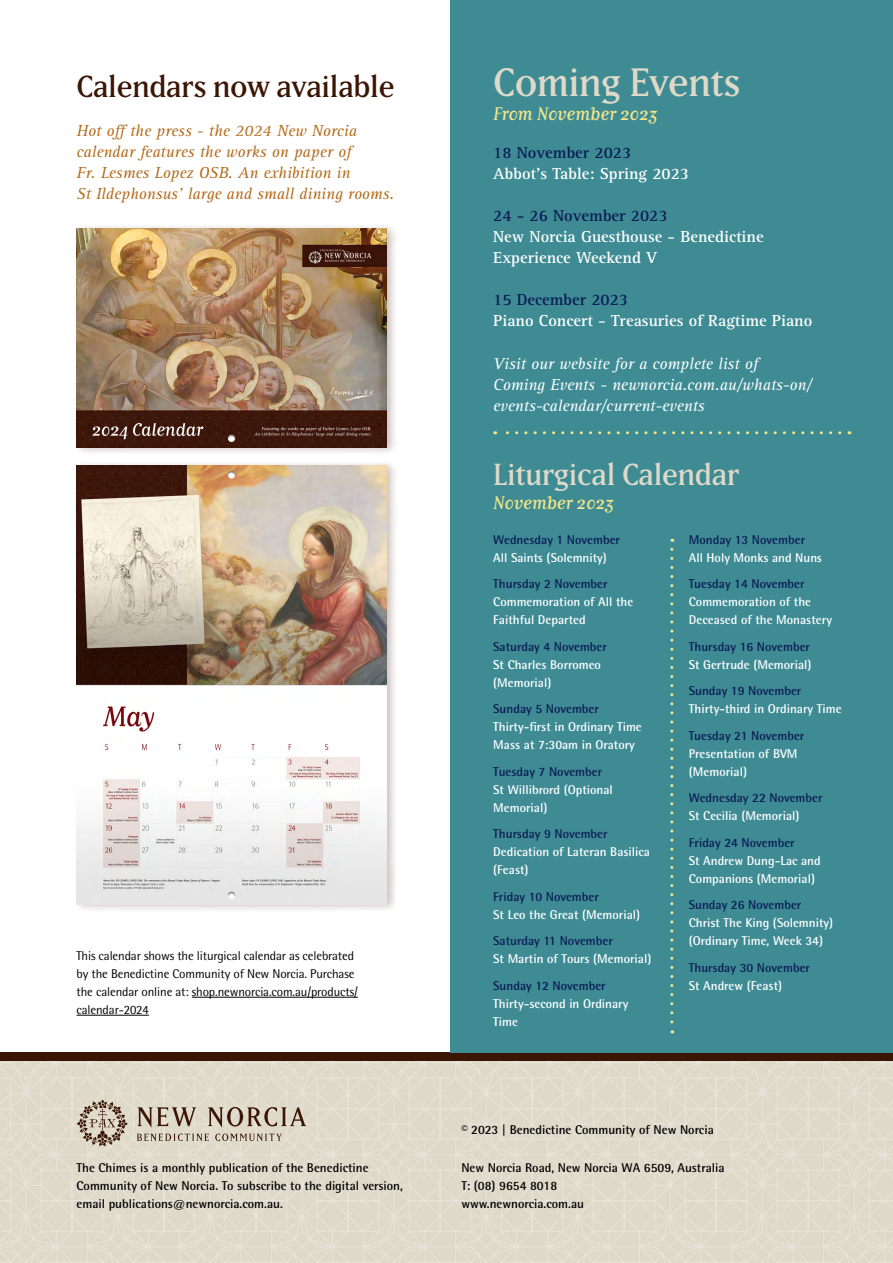
<style>
.page{position:relative;width:893px;height:1263px;background:#fff}
.page>*{position:absolute;margin:0;border:0;box-sizing:border-box;transform-origin:0 0}
.t1{font:39px "Matrix IIOT";letter-spacing:-.01em;color:#ded9c9}
.t2{font:30px "Matrix IIOT";letter-spacing:-.01em;color:#3c1605}
.t3{font:30px "Matrix IIOT";letter-spacing:-.01em;color:#ded9c9}
.t4{font:18px "Matrix II Script OT";color:#f4e689}
.t5{font:italic 16.5px/21px "Rotis Serif Std";color:#b36c1d}
.t6{font:700 16.5px/21px "Rotis Serif Std";color:#fff}
.t7{font:italic 16.5px/21px "Rotis Serif Std";color:#fff}
.t8{font:700 16.5px "Rotis Serif Std";color:#0c1b55}
.t9{font:700 12.75px/18px "Rotis Semi Sans Std";color:#fff}
.t10{font:700 12.75px "Rotis Semi Sans Std";color:#0c1b55}
.t11{font:700 12.75px/18px "Rotis Semi Sans Std";color:#000}
.t12{font:12.75px/18px "Rotis Semi Sans Std";letter-spacing:-.01em;color:#000}
</style>
<div class="page">
<svg style="left:0;top:1202px;width:893px;height:61px;background:#dfdacb"></svg>
<svg style="left:0;top:1146px;width:893px;height:56px;background:#dfdbcb"></svg>
<div style="left:0;top:1052px;width:893px;height:9px;background:#3c1605"></div>
<svg style="left:0;top:1061px;width:893px;height:85px;background:#dbd6c7"></svg>
<div style="left:451px;top:0;width:442px;height:1052px;background:#3e8b94"></div>
<svg style="left:495px;top:431px;width:345px;height:3px"></svg>
<svg style="left:670px;top:549px;width:3px;height:484px"></svg>
<div style="left:74px;top:222px;width:324px;height:234px;background:#3c1605;opacity:.25"></div>
<img style="left:77px;top:228px;width:310px;height:219px">
<div style="left:74px;top:460px;width:324px;height:452px;background:#3c1605;opacity:.25"></div>
<img style="left:77px;top:466px;width:310px;height:438px">
<hr style="left:192px;top:997px;width:166px;height:1px;background:#000">
<hr style="left:77px;top:1015px;width:72px;height:1px;background:#000">
<h2 class="t2" style="left:77px;top:69px;width:320px">Calendars now available</h2>
<p class="t5" style="left:77px;top:120px;width:319px">Hot off the press - the 2024 New Norcia calendar features the works on paper of<br>Fr. Lesmes Lopez OSB. An exhibition in<br>St Ildephonsus’ large and small dining rooms.</p>
<p class="t12" style="left:77px;top:946px;width:283px">This calendar shows the liturgical calendar as celebrated by the Benedictine Community of New Norcia. Purchase the calendar online at: shop.newnorcia.com.au/products/ calendar-2024</p>
<p class="t11" style="left:77px;top:1158px;width:328px">The Chimes is a monthly publication of the Benedictine<br>Community of New Norcia. To subscribe to the digital version, email publications@newnorcia.com.au.</p>
<h1 class="t1" style="left:493px;top:59px;width:249px">Coming Events</h1>
<h3 class="t4" style="left:493px;top:103px;width:166px">From November 2023</h3>
<p class="t8" style="left:493px;top:143px;width:139px">18 November 2023</p>
<p class="t6" style="left:493px;top:163px;width:197px">Abbot’s Table: Spring 2023</p>
<p class="t8" style="left:493px;top:206px;width:176px">24 - 26 November 2023</p>
<p class="t6" style="left:493px;top:227px;width:272px">New Norcia Guesthouse - Benedictine<br>Experience Weekend V</p>
<p class="t8" style="left:493px;top:290px;width:136px">15 December 2023</p>
<p class="t6" style="left:493px;top:311px;width:321px">Piano Concert - Treasuries of Ragtime Piano</p>
<p class="t7" style="left:493px;top:353px;width:320px">Visit our website for a complete list of<br>Coming Events - newnorcia.com.au/whats-on/ events-calendar/current-events</p>
<h2 class="t3" style="left:493px;top:456px;width:248px">Liturgical Calendar</h2>
<h3 class="t4" style="left:493px;top:492px;width:122px">November 2023</h3>
<p class="t10" style="left:493px;top:531px;width:128px">Wednesday 1 November</p>
<p class="t9" style="left:493px;top:548px;width:115px">All Saints (Solemnity)</p>
<p class="t10" style="left:493px;top:576px;width:116px">Thursday 2 November</p>
<p class="t9" style="left:493px;top:593px;width:141px">Commemoration of All the<br>Faithful Departed</p>
<p class="t10" style="left:493px;top:638px;width:115px">Saturday 4 November</p>
<p class="t9" style="left:493px;top:655px;width:109px">St Charles Borromeo (Memorial)</p>
<p class="t10" style="left:493px;top:701px;width:107px">Sunday 5 November</p>
<p class="t9" style="left:493px;top:718px;width:150px">Thirty-first in Ordinary Time<br>Mass at 7:30am in Oratory</p>
<p class="t10" style="left:493px;top:764px;width:110px">Tuesday 7 November</p>
<p class="t9" style="left:493px;top:780px;width:121px">St Willibrord (Optional<br>Memorial)</p>
<p class="t10" style="left:493px;top:826px;width:116px">Thursday 9 November</p>
<p class="t9" style="left:493px;top:843px;width:158px">Dedication of Lateran Basilica (Feast)</p>
<p class="t10" style="left:493px;top:889px;width:107px">Friday 10 November</p>
<p class="t9" style="left:493px;top:905px;width:148px">St Leo the Great (Memorial)</p>
<p class="t10" style="left:493px;top:933px;width:121px">Saturday 11 November</p>
<p class="t9" style="left:493px;top:950px;width:160px">St Martin of Tours (Memorial)</p>
<p class="t10" style="left:493px;top:978px;width:114px">Sunday 12 November</p>
<p class="t9" style="left:493px;top:994px;width:137px">Thirty-second in Ordinary<br>Time</p>
<p class="t10" style="left:689px;top:532px;width:118px">Monday 13 November</p>
<p class="t9" style="left:689px;top:548px;width:135px">All Holy Monks and Nuns</p>
<p class="t10" style="left:689px;top:576px;width:117px">Tuesday 14 November</p>
<p class="t9" style="left:689px;top:593px;width:145px">Commemoration of the<br>Deceased of the Monastery</p>
<p class="t10" style="left:689px;top:639px;width:123px">Thursday 16 November</p>
<p class="t9" style="left:689px;top:655px;width:124px">St Gertrude (Memorial)</p>
<p class="t10" style="left:689px;top:683px;width:114px">Sunday 19 November</p>
<p class="t9" style="left:689px;top:700px;width:154px">Thirty-third in Ordinary Time</p>
<p class="t10" style="left:689px;top:728px;width:117px">Tuesday 21 November</p>
<p class="t9" style="left:689px;top:744px;width:110px">Presentation of BVM (Memorial)</p>
<p class="t10" style="left:689px;top:790px;width:135px">Wednesday 22 November</p>
<p class="t9" style="left:689px;top:807px;width:112px">St Cecilia (Memorial)</p>
<p class="t10" style="left:689px;top:835px;width:107px">Friday 24 November</p>
<p class="t9" style="left:689px;top:851px;width:133px">St Andrew Dung-Lac and<br>Companions (Memorial)</p>
<p class="t10" style="left:689px;top:897px;width:114px">Sunday 26 November</p>
<p class="t9" style="left:689px;top:914px;width:146px">Christ The King (Solemnity) (Ordinary Time, Week 34)</p>
<p class="t10" style="left:689px;top:960px;width:123px">Thursday 30 November</p>
<p class="t9" style="left:689px;top:976px;width:95px">St Andrew (Feast)</p>
<p class="t11" style="left:461px;top:1121px;width:254px">© 2023 | Benedictine Community of New Norcia</p>
<p class="t11" style="left:461px;top:1158px;width:265px">New Norcia Road, New Norcia WA 6509, Australia<br>T: (08) 9654 8018<br>www.newnorcia.com.au</p>
</div>
